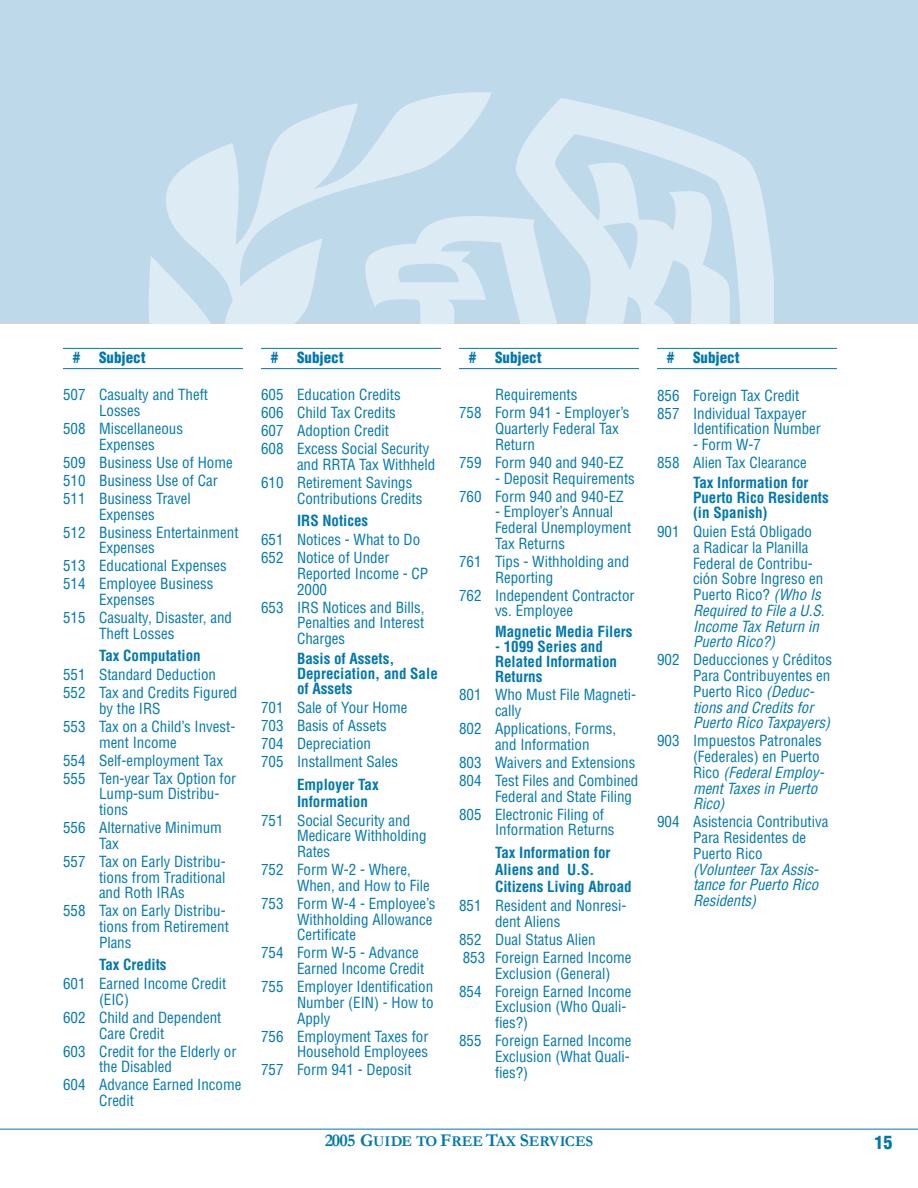
<style>
.page{position:relative;width:918px;height:1188px;background:#fff}
.page>*{position:absolute;margin:0;border:0;box-sizing:border-box;transform-origin:0 0}
.t1{font:900 condensed 18px "Helvetica";color:#0078ae}
.t2{font:condensed 15px/15.8px "Helvetica";color:#0078ae}
.t3{font:700 condensed 15px/15px "Helvetica";color:#0078ae}
.t4{font:italic condensed 15px/15.8px "Helvetica";color:#0078ae;text-align:justify}
.t5{font:900 condensed 15px "Helvetica";color:#0078ae}
.t6{font:700 15px "Garamond";color:#0078ae}
.s1{font-style:italic}
.s2{font-size:18px}
</style>
<div class="page">
<div style="left:0;top:0;width:918px;height:324px;background:#bdd9ea"></div>
<svg style="left:492px;top:98px;width:282px;height:226px;fill:#dcebf4"></svg>
<svg style="left:144px;top:90px;width:348px;height:234px;fill:#bdd9ea"></svg>
<hr style="left:0;top:1129px;width:918px;height:1px;background:#0078ae">
<hr style="left:63px;top:348px;width:180px;height:1px;background:#0078ae">
<hr style="left:63px;top:368px;width:180px;height:1px;background:#0078ae">
<hr style="left:261px;top:348px;width:180px;height:1px;background:#0078ae">
<hr style="left:261px;top:368px;width:180px;height:1px;background:#0078ae">
<hr style="left:459px;top:348px;width:180px;height:1px;background:#0078ae">
<hr style="left:459px;top:368px;width:180px;height:1px;background:#0078ae">
<hr style="left:657px;top:348px;width:180px;height:1px;background:#0078ae">
<hr style="left:657px;top:368px;width:180px;height:1px;background:#0078ae">
<p class="t5" style="left:73px;top:348px;width:9px">#</p>
<p class="t5" style="left:99px;top:348px;width:48px">Subject</p>
<p class="t5" style="left:271px;top:348px;width:9px">#</p>
<p class="t5" style="left:297px;top:348px;width:48px">Subject</p>
<p class="t5" style="left:469px;top:348px;width:9px">#</p>
<p class="t5" style="left:495px;top:348px;width:48px">Subject</p>
<p class="t5" style="left:667px;top:348px;width:9px">#</p>
<p class="t5" style="left:693px;top:348px;width:48px">Subject</p>
<p class="t2" style="left:99px;top:387px;width:111px;text-indent:-36px">507 Casualty and Theft<br>Losses</p>
<p class="t2" style="left:63px;top:421px;width:122px;text-align:center">508 Miscellaneous<br>Expenses</p>
<p class="t2" style="left:63px;top:453px;width:171px;line-height:18px">509 Business Use of Home<br>510 Business Use of Car<br>511 Business Travel</p>
<p class="t2" style="left:63px;top:505px;width:177px;line-height:18px;text-indent:36px">Expenses<br>512 Business Entertainment</p>
<p class="t2" style="left:63px;top:539px;width:165px;line-height:18px;text-indent:36px">Expenses<br>513 Educational Expenses<br>514 Employee Business</p>
<p class="t2" style="left:63px;top:591px;width:171px;line-height:18px;text-indent:36px">Expenses<br>515 Casualty, Disaster, and</p>
<p class="t2" style="left:99px;top:626px;width:77px">Theft Losses</p>
<p class="t3" style="left:99px;top:648px;width:103px">Tax Computation</p>
<p class="t2" style="left:63px;top:666px;width:176px;line-height:18px">551 Standard Deduction<br>552 Tax and Credits Figured</p>
<p class="t2" style="left:63px;top:699px;width:174px;line-height:18px;text-indent:36px">by the IRS<br>553 Tax on a Child’s Invest-</p>
<p class="t2" style="left:63px;top:733px;width:175px;line-height:18px;text-indent:36px">ment Income<br>554 Self-employment Tax<br>555 Ten-year Tax Option for</p>
<p class="t2" style="left:99px;top:786px;width:122px">Lump-sum Distribu&shy;tions</p>
<p class="t2" style="left:99px;top:820px;width:124px;text-indent:-36px">556 Alternative Minimum<br>Tax</p>
<p class="t2" style="left:99px;top:854px;width:128px;text-align:justify;text-indent:-36px">557 Tax on Early Distribu&shy;tions from Traditional and Roth IRAs</p>
<p class="t2" style="left:99px;top:903px;width:131px;text-indent:-36px">558 Tax on Early Distribu&shy;tions from Retirement<br>Plans</p>
<p class="t3" style="left:99px;top:957px;width:69px">Tax Credits</p>
<p class="t2" style="left:99px;top:976px;width:129px;text-indent:-36px">601 Earned Income Credit (EIC)</p>
<p class="t2" style="left:99px;top:1010px;width:124px;text-indent:-36px">602 Child and Dependent<br>Care Credit</p>
<p class="t2" style="left:99px;top:1043px;width:139px;text-indent:-36px">603 Credit for the Elderly or the Disabled</p>
<p class="t2" style="left:99px;top:1077px;width:144px;text-indent:-36px">604 Advance Earned Income<br>Credit</p>
<p class="t2" style="left:261px;top:386px;width:170px;line-height:18px">605 Education Credits<br>606 Child Tax Credits<br>607 Adoption Credit<br>608 Excess Social Security</p>
<p class="t2" style="left:261px;top:456px;width:176px;line-height:18px;text-indent:36px">and RRTA Tax Withheld<br>610 Retirement Savings</p>
<p class="t2" style="left:297px;top:491px;width:127px">Contributions Credits</p>
<p class="t3" style="left:297px;top:513px;width:73px">IRS Notices</p>
<p class="t2" style="left:261px;top:531px;width:161px;line-height:18px">651 Notices - What to Do<br>652 Notice of Under</p>
<p class="t2" style="left:297px;top:566px;width:133px">Reported Income - CP<br>2000</p>
<p class="t2" style="left:297px;top:599px;width:129px;text-align:justify;text-indent:-36px">653 IRS Notices and Bills, Penalties and Interest Charges</p>
<p class="t3" style="left:297px;top:651px;width:142px">Basis of Assets,<br>Depreciation, and Sale of Assets</p>
<p class="t2" style="left:261px;top:699px;width:148px;line-height:18px">701 Sale of Your Home<br>703 Basis of Assets<br>704 Depreciation<br>705 Installment Sales</p>
<p class="t3" style="left:297px;top:776px;width:83px;line-height:17.2px">Employer Tax<br>Information</p>
<p class="t2" style="left:297px;top:812px;width:131px;text-indent:-36px">751 Social Security and<br>Medicare Withholding<br>Rates</p>
<p class="t2" style="left:297px;top:862px;width:134px;text-indent:-36px">752 Form W-2 - Where,<br>When, and How to File</p>
<p class="t2" style="left:297px;top:896px;width:140px;text-indent:-36px">753 Form W-4 - Employee’s<br>Withholding Allowance<br>Certificate</p>
<p class="t2" style="left:297px;top:945px;width:129px;text-indent:-36px">754 Form W-5 - Advance<br>Earned Income Credit</p>
<p class="t2" style="left:297px;top:979px;width:138px;text-align:justify;text-indent:-36px">755 Employer Identification Number (EIN) - How to Apply</p>
<p class="t2" style="left:261px;top:1028px;width:169px;text-align:right">756 Employment Taxes for<br>Household Employees</p>
<p class="t2" style="left:261px;top:1062px;width:152px">757 Form 941 - Deposit</p>
<p class="t2" style="left:459px;top:386px;width:172px;line-height:18px;text-indent:36px">Requirements<br>758 Form 941 - Employer’s</p>
<p class="t2" style="left:495px;top:421px;width:125px">Quarterly Federal Tax<br>Return</p>
<p class="t2" style="left:459px;top:455px;width:166px">759 Form 940 and 940-EZ</p>
<p class="t2" style="left:459px;top:469px;width:177px;line-height:18px;text-indent:36px">- Deposit Requirements<br>760 Form 940 and 940-EZ</p>
<p class="t2" style="left:495px;top:504px;width:138px">- Employer’s Annual<br>Federal Unemployment<br>Tax Returns</p>
<p class="t2" style="left:495px;top:554px;width:136px;text-indent:-36px">761 Tips - Withholding and<br>Reporting</p>
<p class="t2" style="left:495px;top:587px;width:141px;text-indent:-36px">762 Independent Contractor vs. Employee</p>
<p class="t3" style="left:495px;top:624px;width:139px">Magnetic Media Filers</p>
<p class="t3" style="left:495px;top:639px;width:124px">- 1099 Series and<br>Related Information<br>Returns</p>
<p class="t2" style="left:495px;top:687px;width:143px;text-indent:-36px">801 Who Must File Magneti&shy;cally</p>
<p class="t2" style="left:495px;top:721px;width:123px;text-indent:-36px">802 Applications, Forms, and Information</p>
<p class="t2" style="left:459px;top:753px;width:181px;line-height:18px">803 Waivers and Extensions<br>804 Test Files and Combined</p>
<p class="t2" style="left:459px;top:787px;width:175px;line-height:18px;text-indent:36px">Federal and State Filing<br>805 Electronic Filing of</p>
<p class="t2" style="left:495px;top:822px;width:121px">Information Returns</p>
<p class="t3" style="left:495px;top:844px;width:138px;line-height:17.2px">Tax Information for<br>Aliens and U.S.<br>Citizens Living Abroad</p>
<p class="t2" style="left:495px;top:898px;width:133px;text-indent:-36px">851 Resident and Nonresi&shy;dent Aliens</p>
<p class="t2" style="left:459px;top:930px;width:174px;line-height:18px">852 Dual Status Alien<br>853 Foreign Earned Income</p>
<p class="t2" style="left:459px;top:964px;width:174px;line-height:18px;text-indent:36px">Exclusion (General)<br>854 Foreign Earned Income</p>
<p class="t2" style="left:495px;top:999px;width:133px">Exclusion (Who Quali&shy;fies?)</p>
<p class="t2" style="left:495px;top:1033px;width:138px;text-align:justify;text-indent:-36px">855 Foreign Earned Income Exclusion (What Quali&shy;fies?)</p>
<p class="t2" style="left:657px;top:386px;width:151px;line-height:18px">856 Foreign Tax Credit<br>857 Individual Taxpayer</p>
<p class="t2" style="left:693px;top:421px;width:129px">Identification Number</p>
<p class="t2" style="left:657px;top:436px;width:151px;line-height:18px;text-indent:36px">- Form W-7<br>858 Alien Tax Clearance</p>
<p class="t3" style="left:693px;top:475px;width:137px">Tax Information for<br>Puerto Rico Residents (in Spanish)</p>
<p class="t2" style="left:693px;top:524px;width:133px;text-indent:-36px">901 Quien Está Obligado<br>a Radicar la Planilla<br>Federal de Contribu&shy;ción Sobre Ingreso en<br>Puerto Rico? <span class="s1">(Who Is<br>Required to File a U.S.<br>Income Tax Return in<br>Puerto Rico?)</span></p>
<p class="t2" style="left:693px;top:652px;width:141px;text-indent:-36px">902 Deducciones y Créditos<br>Para Contribuyentes en<br>Puerto Rico <span class="s1">(Deduc&shy;tions and Credits for<br>Puerto Rico Taxpayers)</span></p>
<p class="t2" style="left:693px;top:733px;width:133px;text-indent:-36px">903 Impuestos Patronales (Federales) en Puerto<br>Rico <span class="s1">(Federal Employ&shy;ment Taxes in Puerto<br>Rico)</span></p>
<p class="t2" style="left:693px;top:814px;width:137px;text-indent:-36px">904 Asistencia Contributiva<br>Para Residentes de<br>Puerto Rico</p>
<p class="t4" style="left:693px;top:861px;width:127px">(Volunteer Tax Assis&shy;tance for Puerto Rico Residents)</p>
<p class="t6" style="left:325px;top:1132px;width:270px"><span class="s2">2005 G</span>UIDE TO <span class="s2">F</span>REE <span class="s2">T</span>AX <span class="s2">S</span>ERVICES</p>
<p class="t1" style="left:874px;top:1131px;width:19px">15</p>
</div>
